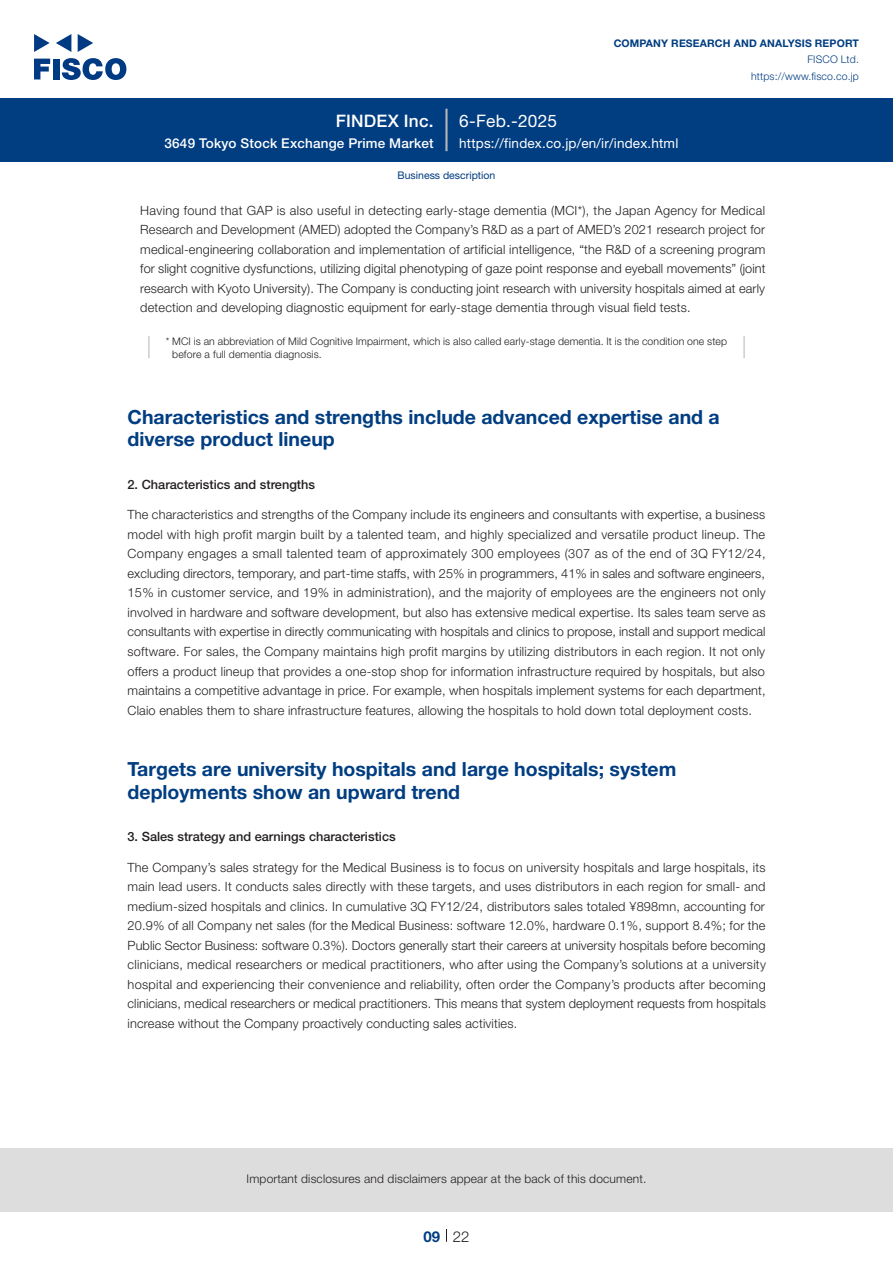
<style>
.page{position:relative;width:893px;height:1263px;background:#fff}
.page>*{position:absolute;margin:0;border:0;box-sizing:border-box;transform-origin:0 0}
.中タイトル_e{font:700 19.5px/22.5px "Helvetica Neue LT Std";color:#003d81}
.t1{font:17.25px "Helvetica Neue LT Std";letter-spacing:.015em;color:#fff}
.t2{font:500 17.25px "Helvetica Neue LT Std";letter-spacing:.015em;color:#fff}
.t3{font:300 15px "Helvetica Neue LT Std";color:#231f20}
.t4{font:700 15px "Helvetica Neue LT Std";color:#003d81}
.t5{font:13.5px "Helvetica Neue LT Std";letter-spacing:.015em;color:#fff}
.t6{font:500 13.5px "Helvetica Neue LT Std";letter-spacing:.015em;color:#fff}
.本文_e{font:300 12.75px/19.5px "Helvetica Neue LT Std";letter-spacing:.015em;color:#231f20;text-align:justify}
.本文3mm_e{font:300 12.75px/19.5px "Helvetica Neue LT Std";letter-spacing:.015em;color:#231f20;text-align:justify}
.小タイトル_e{font:500 12.75px "Helvetica Neue LT Std";color:#231f20}
.t7{font:300 12px "Helvetica Neue LT Std";letter-spacing:.015em;color:#231f20}
.t8{font:300 10.5px/13.5px "Helvetica Neue LT Std";letter-spacing:.01em;color:#231f20}
.t9{font:700 10.5px "Helvetica Neue LT Std";letter-spacing:.015em;color:#003d81}
.t10{font:300 10.5px/16.5px "Helvetica Neue LT Std";letter-spacing:.015em;color:#003d81;text-align:right}
.ヘッダー_e{font:10.5px "Helvetica Neue LT Std";color:#003d81}
</style>
<div class="page">
<div style="left:0;top:1148px;width:893px;height:64px;background:#ddd"></div>
<svg style="left:34px;top:59px;width:16px;height:20px"></svg>
<div style="left:53px;top:59px;width:6px;height:20px;background:#003a83"></div>
<svg style="left:62px;top:58px;width:64px;height:22px"></svg>
<svg style="left:34px;top:34px;width:16px;height:18px"></svg>
<svg style="left:78px;top:34px;width:15px;height:18px"></svg>
<svg style="left:56px;top:34px;width:15px;height:18px"></svg>
<div style="left:0;top:98px;width:893px;height:64px;background:#003d81"></div>
<hr style="left:445px;top:109px;width:3px;height:42px;background:#b5b5b6">
<svg style="left:446px;top:1229px;width:1px;height:13px"></svg>
<hr style="left:148px;top:336px;width:2px;height:22px;background:#d3d3d3">
<hr style="left:743px;top:336px;width:2px;height:22px;background:#d3d3d3">
<h2 class="t2" style="left:336px;top:110px;width:100px">FINDEX Inc.</h2>
<p class="t6" style="left:165px;top:135px;width:271px">3649 Tokyo Stock Exchange Prime Market</p>
<h2 class="t1" style="left:459px;top:110px;width:99px">6-Feb.-2025</h2>
<p class="t9" style="left:614px;top:37px;width:247px">COMPANY RESEARCH AND ANALYSIS REPORT</p>
<p class="t10" style="left:751px;top:51px;width:109px">FISCO Ltd. https://www.fisco.co j p.</p>
<p class="t5" style="left:459px;top:135px;width:221px">https://findex.co j p. /en /i r/ index.html</p>
<p class="ヘッダー_e" style="left:398px;top:169px;width:99px">Business description</p>
<p class="本文3mm_e" style="left:140px;top:200px;width:627px">Having found that GAP is also useful in detecting early-stage dementia (MCI*), the Japan Agency for Medical Research and Development (AMED) adopted the Company Rs’ &amp;D as a part of AMED s’ 2021 research project for medical-engineering collaboration and implementation of artificial intelligence “, the R&amp;D of a screening program for slight cognitive dysfunctions, utilizing digital phenotyping of gaze point response and eyeball movements” (joint research with Kyoto University .) The Company is conducting joint research with university hospitals aimed at early detection and developing diagnostic equipment for early-stage dementia through visual field tests.</p>
<p class="t8" style="left:172px;top:334px;width:556px;text-indent:-6px">* MCI is an abbreviation of Mild Cognitive Impairment, which is also called early-stage dementia isIt. the condition one step before a full dementia diagnosis.</p>
<p class="中タイトル_e" style="left:128px;top:405px;width:594px">Characteristics and strengths include advanced expertise and a diverse product lineup</p>
<p class="小タイトル_e" style="left:128px;top:477px;width:189px">2. Characteristics and strengths</p>
<p class="本文_e" style="left:128px;top:505px;width:640px">The characteristics and strengths of the Company include its engineers and consultants with expertise a, business model with high profit margin built by a talented team, and highly specialized and versatile product lineup. The Company engages a small talented team of approximately 300 employees (307 as of the end of Q3 FY12/24, excluding directors, temporary, and part-time staffs, with 25% in programmers, 41% in sales and software engineers, 15% in customer service, and 19% in administration ,) and the majority of employees are the engineers not only involved in hardware and software development, but also has extensive medical expertise. Its sales team serve as consultants with expertise in directly communicating with hospitals and clinics to propose, install and support medical software. For sales, the Company maintains high profit margins by utilizing distributors in each region It. not only offers a product lineup that provides a one-stop shop for information infrastructure required by hospitals, but also maintains a competitive advantage in price. For example, when hospitals implement systems for each department, Claio enables them to share infrastructure features, allowing the hospitals to hold down total deployment costs.</p>
<p class="中タイトル_e" style="left:128px;top:757px;width:550px">Targets are university hospitals and large hospitals; system deployments show an upward trend</p>
<p class="小タイトル_e" style="left:128px;top:829px;width:270px">3. Sales strategy and earnings characteristics</p>
<p class="本文_e" style="left:128px;top:857px;width:640px">The Company s’ sales strategy for the Medical Business is to focus on university hospitals and large hospitals, its main lead users It. conducts sales directly with these targets, and uses distributors in each region for small- and medium-sized hospitals and clinics In. cumulative Q3 FY12/24, distributors sales totaled ¥898mn, accounting for 20.9% of all Company net sales (for the Medical Business: software 12.0%, hardware 0.1%, support 8.4%; for the Public Sector Business: software 0.3% .) Doctors generally start their careers at university hospitals before becoming clinicians, medical researchers or medical practitioners, who after using the Company s’ solutions at a university hospital and experiencing their convenience and reliability, often order the Company s’ products after becoming clinicians, medical researchers or medical practitioners. This means that system deployment requests from hospitals increase without the Company proactively conducting sales activities.</p>
<p class="t7" style="left:247px;top:1171px;width:401px">Important disclosures and disclaimers appear at the back of this document.</p>
<p class="t4" style="left:423px;top:1227px;width:18px">09</p>
<p class="t3" style="left:453px;top:1227px;width:18px">22</p>
</div>
